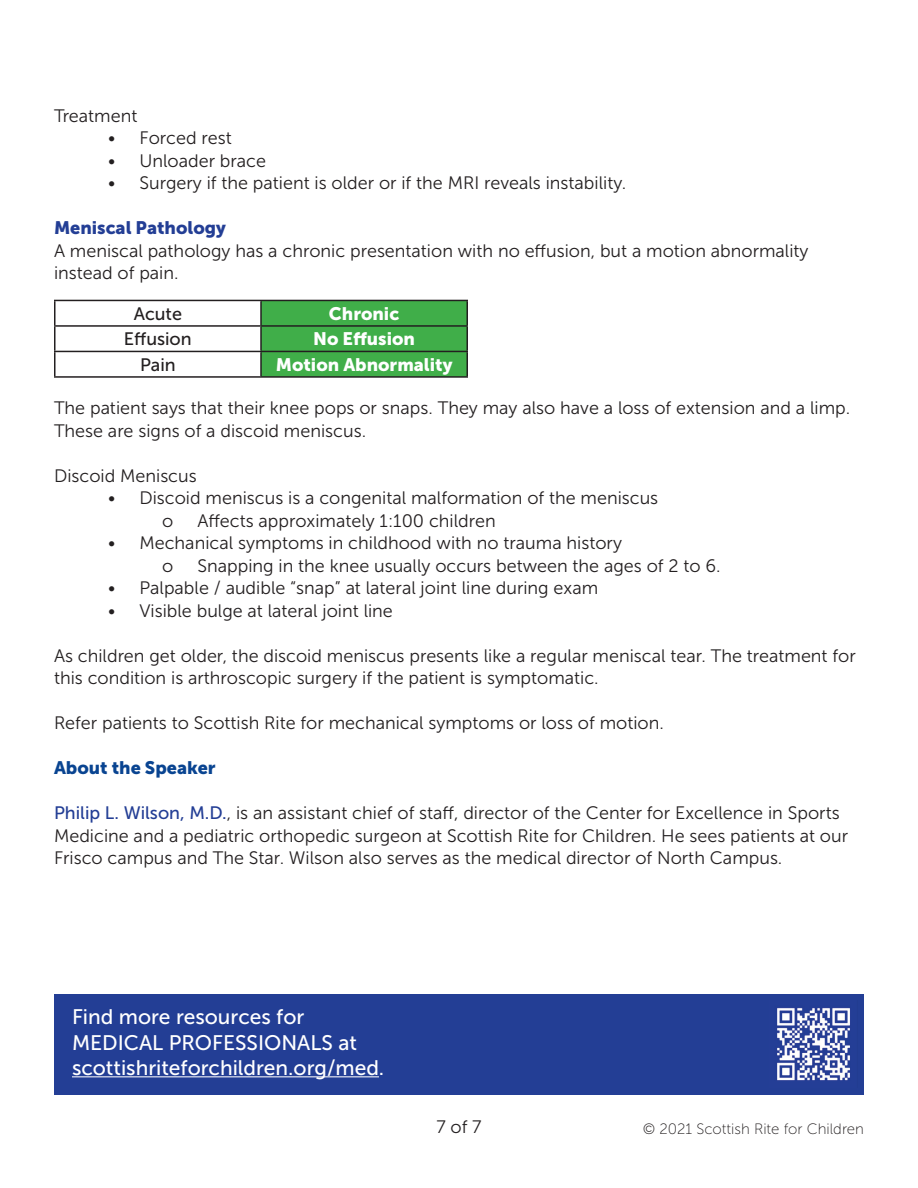
<style>
.page{position:relative;width:918px;height:1188px;background:#fff}
.page>*{position:absolute;margin:0;border:0;box-sizing:border-box;transform-origin:0 0}
.t1{font:21px/25.2px "Museo Sans 500";color:#fff}
.t2{font:18px/22.5px "Museo Sans 300";color:#231f20}
.t3{font:18px "Museo Sans 900";color:#fff}
.t4{font:18px "Museo Sans 900";color:#233e95}
.t5{font:18px "Museo Sans 500";color:#231f20}
.t6{font:18px "Museo Sans 900";color:#094491}
.t7{font:15px "Museo Sans 100";color:#231f20}
.s1{font-family:"Museo Sans 500";color:#233e95}
</style>
<div class="page">
<div style="left:262px;top:301px;width:204px;height:75px;background:#40ae49"></div>
<hr style="left:54px;top:300px;width:207px;height:1px;background:#231f20">
<hr style="left:54px;top:301px;width:2px;height:24px;background:#231f20">
<hr style="left:261px;top:300px;width:207px;height:1px;background:#231f20">
<hr style="left:260px;top:301px;width:2px;height:24px;background:#231f20">
<hr style="left:466px;top:301px;width:2px;height:24px;background:#231f20">
<hr style="left:54px;top:325px;width:207px;height:2px;background:#231f20">
<hr style="left:54px;top:327px;width:2px;height:24px;background:#231f20">
<hr style="left:261px;top:325px;width:207px;height:2px;background:#231f20">
<hr style="left:260px;top:327px;width:2px;height:24px;background:#231f20">
<hr style="left:466px;top:327px;width:2px;height:24px;background:#231f20">
<hr style="left:54px;top:351px;width:207px;height:1px;background:#231f20">
<hr style="left:54px;top:352px;width:2px;height:24px;background:#231f20">
<hr style="left:261px;top:351px;width:207px;height:1px;background:#231f20">
<hr style="left:260px;top:352px;width:2px;height:24px;background:#231f20">
<hr style="left:466px;top:352px;width:2px;height:24px;background:#231f20">
<hr style="left:54px;top:376px;width:207px;height:2px;background:#231f20">
<hr style="left:261px;top:376px;width:207px;height:2px;background:#231f20">
<div style="left:54px;top:994px;width:810px;height:101px;background:#233e95"></div>
<hr style="left:72px;top:1076px;width:307px;height:1px;background:#fff">
<img style="left:777px;top:1008px;width:73px;height:73px">
<p class="t2" style="left:54px;top:104px;width:85px">Treatment</p>
<p class="t2" style="left:108px;top:127px;width:125px">• Forced rest</p>
<p class="t2" style="left:108px;top:149px;width:160px">• Unloader brace</p>
<p class="t2" style="left:108px;top:172px;width:520px">• Surgery if the patient is older or if the MRI reveals instability.</p>
<p class="t4" style="left:54px;top:217px;width:173px">Meniscal Pathology</p>
<p class="t2" style="left:54px;top:239px;width:756px">A meniscal pathology has a chronic presentation with no effusion, but a motion abnormality instead of pain.</p>
<p class="t5" style="left:134px;top:304px;width:50px">Acute</p>
<p class="t3" style="left:329px;top:303px;width:72px">Chronic</p>
<p class="t5" style="left:124px;top:329px;width:69px">Effusion</p>
<p class="t3" style="left:313px;top:329px;width:103px">No Effusion</p>
<p class="t5" style="left:140px;top:355px;width:37px">Pain</p>
<p class="t3" style="left:276px;top:354px;width:178px">Motion Abnormality</p>
<p class="t2" style="left:54px;top:397px;width:798px">The patient says that their knee pops or snaps. They may also have a loss of extension and a limp.<br>These are signs of a discoid meniscus.</p>
<p class="t2" style="left:54px;top:464px;width:144px">Discoid Meniscus</p>
<p class="t2" style="left:162px;top:487px;width:498px;text-indent:-54px">• Discoid meniscus is a congenital malformation of the meniscus o</p>
<p class="t2" style="left:197px;top:509px;width:300px">Affects approximately 1:100 children</p>
<p class="t2" style="left:162px;top:532px;width:461px;text-indent:-54px">• Mechanical symptoms in childhood with no trauma history o</p>
<p class="t2" style="left:197px;top:554px;width:525px">Snapping in the knee usually occurs between the ages of 2 to 6.</p>
<p class="t2" style="left:108px;top:577px;width:492px">• Palpable / audible “snap” at lateral joint line during exam</p>
<p class="t2" style="left:108px;top:599px;width:286px">• Visible bulge at lateral joint line</p>
<p class="t2" style="left:54px;top:644px;width:803px">As children get older, the discoid meniscus presents like a regular meniscal tear. The treatment for this condition is arthroscopic surgery if the patient is symptomatic.</p>
<p class="t2" style="left:54px;top:712px;width:611px">Refer patients to Scottish Rite for mechanical symptoms or loss of motion.</p>
<p class="t6" style="left:54px;top:757px;width:163px">About the Speaker</p>
<p class="t2" style="left:54px;top:802px;width:796px"><span class="s1">Philip L. Wilson, M.D.</span>, is an assistant chief of staff, director of the Center for Excellence in Sports<br>Medicine and a pediatric orthopedic surgeon at Scottish Rite for Children. He sees patients at our<br>Frisco campus and The Star. Wilson also serves as the medical director of North Campus.</p>
<p class="t1" style="left:72px;top:1005px;width:314px">Find more resources for<br>MEDICAL PROFESSIONALS at scottishriteforchildren.org/med.</p>
<p class="t2" style="left:436px;top:1116px;width:47px">7 of 7</p>
<p class="t7" style="left:643px;top:1121px;width:223px">© 2021 Scottish Rite for Children</p>
</div>
